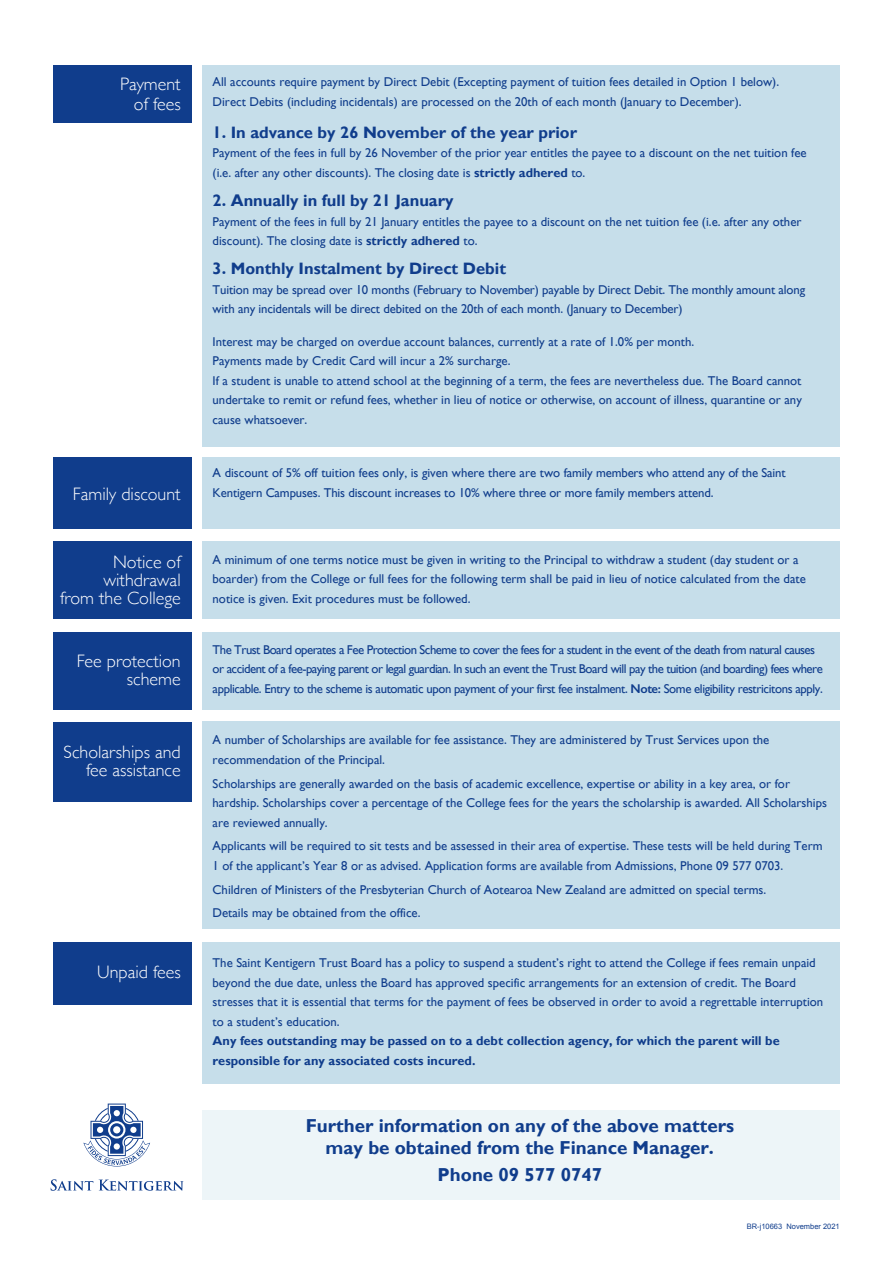
<style>
.page{position:relative;width:893px;height:1263px;background:#fff}
.page>*{position:absolute;margin:0;border:0;box-sizing:border-box;transform-origin:0 0}
.Subhead{font:700 18.75px/22.5px "Gill Sans";color:#103d8c;text-align:center}
.t1{font:300 18px/18px "Gill Sans";color:#fff;text-align:right}
.Text_8_5pt{font:700 16.5px "Gill Sans";color:#103d8c}
.Text_8_5pt-2{font:12.75px/19.5px "Gill Sans";color:#103d8c}
.Text_8_5pt-3{font:12.75px/19.5px "Gill Sans";letter-spacing:-.04em;color:#103d8c}
.Text_8_5pt-4{font:700 12.75px/19.5px "Gill Sans";color:#103d8c}
.Text_8_5pt-5{font:7.5px "Arial";color:#103d8c}
.s1{font-weight:700}
.s2{font-weight:600}
</style>
<div class="page">
<div style="left:53px;top:65px;width:138px;height:57px;background:#103d8c"></div>
<div style="left:202px;top:65px;width:638px;height:381px;background:#c6deea"></div>
<div style="left:53px;top:457px;width:138px;height:72px;background:#103d8c"></div>
<div style="left:202px;top:457px;width:638px;height:72px;background:#c6deea"></div>
<div style="left:53px;top:542px;width:138px;height:77px;background:#103d8c"></div>
<div style="left:202px;top:542px;width:638px;height:77px;background:#c6deea"></div>
<div style="left:53px;top:632px;width:138px;height:77px;background:#103d8c"></div>
<div style="left:202px;top:632px;width:638px;height:77px;background:#c6deea"></div>
<div style="left:53px;top:722px;width:138px;height:80px;background:#103d8c"></div>
<div style="left:202px;top:722px;width:638px;height:207px;background:#c6deea"></div>
<div style="left:202px;top:942px;width:638px;height:142px;background:#c6deea"></div>
<div style="left:53px;top:942px;width:138px;height:62px;background:#103d8c"></div>
<div style="left:202px;top:1110px;width:638px;height:89px;background:#edf5f8"></div>
<svg style="left:83px;top:1103px;width:67px;height:63px"></svg>
<svg style="left:51px;top:1179px;width:42px;height:12px"></svg>
<svg style="left:99px;top:1179px;width:85px;height:12px"></svg>
<p class="t1" style="left:120px;top:74px;width:62px;line-height:19.5px">Payment of fees</p>
<p class="Text_8_5pt-2" style="left:213px;top:72px;width:568px">All accounts require payment by Direct Debit (Excepting payment of tuition fees detailed in Option 1 below).<br>Direct Debits (including incidentals) are processed on the 20th of each month (January to December).</p>
<p class="Text_8_5pt" style="left:213px;top:122px;width:366px">1. In advance by 26 November of the year prior</p>
<p class="Text_8_5pt-2" style="left:213px;top:143px;width:595px">Payment of the fees in full by 26 November of the prior year entitles the payee to a discount on the net tuition fee (i.e. after any other discounts). The closing date is <span class="s1">strictly adhered</span> to.</p>
<p class="Text_8_5pt" style="left:213px;top:191px;width:242px">2. Annually in full by 21 January</p>
<p class="Text_8_5pt-2" style="left:213px;top:212px;width:590px">Payment of the fees in full by 21 January entitles the payee to a discount on the net tuition fee (i.e. after any other discount). The closing date is <span class="s1">strictly adhered</span> to.</p>
<p class="Text_8_5pt" style="left:213px;top:259px;width:295px">3. Monthly Instalment by Direct Debit</p>
<p class="Text_8_5pt-2" style="left:213px;top:280px;width:594px">Tuition may be spread over 10 months (February to November) payable by Direct Debit. The monthly amount along with any incidentals will be direct debited on the 20th of each month. (January to December)</p>
<p class="Text_8_5pt-2" style="left:213px;top:332px;width:483px">Interest may be charged on overdue account balances, currently at a rate of 1.0% per month.</p>
<p class="Text_8_5pt-2" style="left:213px;top:351px;width:299px">Payments made by Credit Card will incur a 2% surcharge.</p>
<p class="Text_8_5pt-2" style="left:213px;top:371px;width:591px;text-align:justify">If a student is unable to attend school at the beginning of a term, the fees are nevertheless due. The Board cannot undertake to remit or refund fees, whether in lieu of notice or otherwise, on account of illness, quarantine or any cause whatsoever.</p>
<p class="t1" style="left:73px;top:484px;width:109px">Family discount</p>
<p class="Text_8_5pt-2" style="left:213px;top:463px;width:575px">A discount of 5% off tuition fees only, is given where there are two family members who attend any of the Saint<br>Kentigern Campuses. This discount increases to 10% where three or more family members attend.</p>
<p class="t1" style="left:60px;top:552px;width:122px">Notice of withdrawal<br>from the College</p>
<p class="Text_8_5pt-2" style="left:213px;top:550px;width:595px">A minimum of one terms notice must be given in writing to the Principal to withdraw a student (day student or a boarder) from the College or full fees for the following term shall be paid in lieu of notice calculated from the date notice is given. Exit procedures must be followed.</p>
<p class="t1" style="left:77px;top:651px;width:106px">Fee protection scheme</p>
<p class="Text_8_5pt-3" style="left:213px;top:640px;width:612px">The Trust Board operates a Fee Protection Scheme to cover the fees for a student in the event of the death from natural causes or accident of a fee-paying parent or legal guardian. In such an event the Trust Board will pay the tuition (and boarding) fees where applicable. Entry to the scheme is automatic upon payment of your first fee instalment. <span class="s2">Note:</span> Some eligibility restricitons apply.</p>
<p class="t1" style="left:64px;top:743px;width:119px">Scholarships and fee assistance</p>
<p class="Text_8_5pt-2" style="left:213px;top:730px;width:558px">A number of Scholarships are available for fee assistance. They are administered by Trust Services upon the recommendation of the Principal.</p>
<p class="Text_8_5pt-2" style="left:213px;top:773px;width:616px">Scholarships are generally awarded on the basis of academic excellence, expertise or ability in a key area, or for hardship. Scholarships cover a percentage of the College fees for the years the scholarship is awarded. All Scholarships are reviewed annually.</p>
<p class="Text_8_5pt-2" style="left:213px;top:836px;width:611px">Applicants will be required to sit tests and be assessed in their area of expertise. These tests will be held during Term<br>1 of the applicant’s Year 8 or as advised. Application forms are available from Admissions, Phone 09 577 0703.</p>
<p class="Text_8_5pt-2" style="left:213px;top:879px;width:555px">Children of Ministers of the Presbyterian Church of Aotearoa New Zealand are admitted on special terms.</p>
<p class="Text_8_5pt-2" style="left:213px;top:903px;width:209px">Details may be obtained from the office.</p>
<p class="Text_8_5pt-2" style="left:213px;top:953px;width:612px">The Saint Kentigern Trust Board has a policy to suspend a student’s right to attend the College if fees remain unpaid beyond the due date, unless the Board has approved specific arrangements for an extension of credit. The Board stresses that it is essential that terms for the payment of fees be observed in order to avoid a regrettable interruption to a student’s education.</p>
<p class="Text_8_5pt-4" style="left:213px;top:1031px;width:569px">Any fees outstanding may be passed on to a debt collection agency, for which the parent will be responsible for any associated costs incured.</p>
<p class="t1" style="left:97px;top:962px;width:85px">Unpaid fees</p>
<p class="Subhead" style="left:306px;top:1114px;width:430px">Further information on any of the above matters may be obtained from the Finance Manager.</p>
<p class="Subhead" style="left:438px;top:1164px;width:166px">Phone 09 577 0747</p>
<p class="Text_8_5pt-5" style="left:747px;top:1221px;width:94px">BR-j10663 November 2021</p>
</div>
